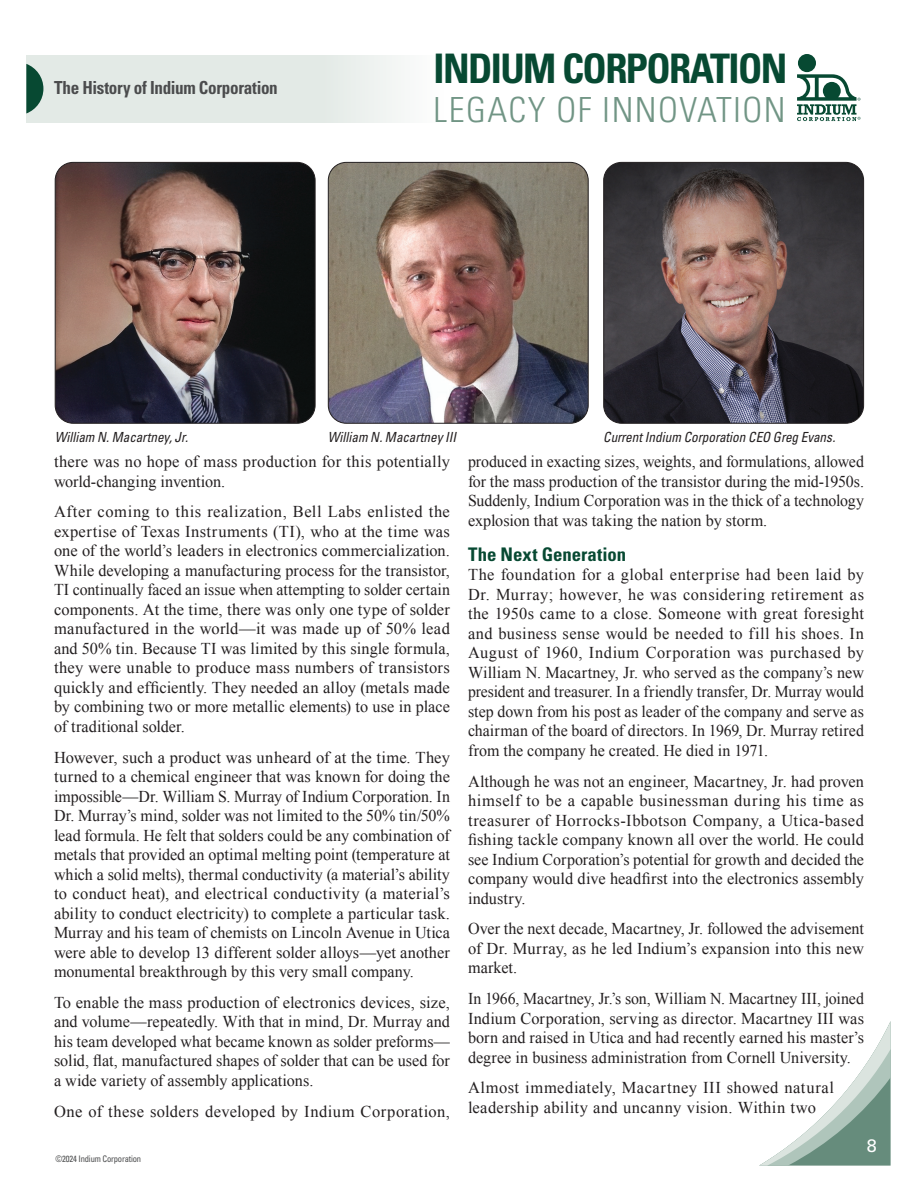
<style>
.page{position:relative;width:918px;height:1188px;background:#fff}
.page>*{position:absolute;margin:0;border:0;box-sizing:border-box;transform-origin:0 0}
.t1{font:700 condensed 40.65px "Univers LT Std";letter-spacing:-.04em;color:#074932}
.t2{font:300 condensed 34.65px "Univers LT Std";letter-spacing:.04em;color:#719585}
.t3{font:700 condensed 18.75px "Univers LT Std";color:#074932}
.t4{font:700 condensed 18px "Univers LT Std";letter-spacing:-.02em;color:#4b4c4d;scale:.95 1}
.t5{font:18px "Univers LT Std";color:#fff}
.t6{font:16.5px/19.5px "Times New Roman";letter-spacing:.01em;color:#231f20;text-align:justify}
.t7{font:16.5px/19.5px "Times New Roman";letter-spacing:.01em;color:#231f20;text-align:justify;scale:.96 1}
.t8{font:italic condensed 13.95px "Univers LT Std";color:#231f20;scale:.95 1}
.t9{font:condensed 9px "Univers LT Std";letter-spacing:-.02em;color:#4b4c4d;scale:.95 1}
</style>
<div class="page">
<svg style="left:759px;top:1021px;width:132px;height:145px"></svg>
<div style="left:26px;top:55px;width:418px;height:67px;background:linear-gradient(to right,#dde6e1,#f0f4f2)"></div>
<svg style="left:26px;top:64px;width:17px;height:50px"></svg>
<svg style="left:797px;top:74px;width:64px;height:47px"></svg>
<div style="left:798px;top:54px;width:18px;height:18px;background:#074932;border-radius:50%"></div>
<img style="left:55px;top:162px;width:260px;height:261px">
<div style="left:55px;top:162px;width:260px;height:262px;border:1px solid #231f20;border-radius:18px"></div>
<img style="left:328px;top:162px;width:259px;height:260px">
<div style="left:328px;top:162px;width:261px;height:262px;border:1px solid #231f20;border-radius:18px"></div>
<img style="left:605px;top:162px;width:259px;height:260px">
<div style="left:603px;top:162px;width:261px;height:262px;border:1px solid #231f20;border-radius:18px"></div>
<p class="t4" style="left:54px;top:77px;width:237px">The History of Indium Corporation</p>
<h1 class="t1" style="left:434px;top:44px;width:355px">INDIUM CORPORATION</h1>
<h2 class="t2" style="left:434px;top:89px;width:354px">LEGACY OF INNOVATION</h2>
<p class="t8" style="left:55px;top:429px;width:142px">William N. Macartney, Jr.</p>
<p class="t8" style="left:328px;top:429px;width:137px">William N. Macartney III</p>
<p class="t8" style="left:603px;top:429px;width:246px">Current Indium Corporation CEO Greg Evans.</p>
<p class="t6" style="left:54px;top:452px;width:398px">there was no hope of mass production for this potentially world-changing invention.</p>
<p class="t6" style="left:54px;top:502px;width:398px">After coming to this realization, Bell Labs enlisted the expertise of Texas Instruments (TI), who at the time was one of the world’s leaders in electronics commercialization.<br>While developing a manufacturing process for the transistor, TI continually faced an issue when attempting to solder certain components. At the time, there was only one type of solder manufactured in the world—it was made up of 50% lead and 50% tin. Because TI was limited by this single formula, they were unable to produce mass numbers of transistors quickly and efficiently. They needed an alloy (metals made by combining two or more metallic elements) to use in place of traditional solder.</p>
<p class="t6" style="left:54px;top:747px;width:398px">However, such a product was unheard of at the time. They turned to a chemical engineer that was known for doing the impossible—Dr. William S. Murray of Indium Corporation. In Dr. Murray’s mind, solder was not limited to the 50% tin/50% lead formula. He felt that solders could be any combination of metals that provided an optimal melting point (temperature at which a solid melts), thermal conductivity (a material’s ability to conduct heat), and electrical conductivity (a material’s ability to conduct electricity) to complete a particular task.<br>Murray and his team of chemists on Lincoln Avenue in Utica were able to develop 13 different solder alloys—yet another monumental breakthrough by this very small company.</p>
<p class="t6" style="left:54px;top:992px;width:398px">To enable the mass production of electronics devices, size, and volume—repeatedly. With that in mind, Dr. Murray and his team developed what became known as solder preforms— solid, flat, manufactured shapes of solder that can be used for a wide variety of assembly applications.</p>
<p class="t6" style="left:54px;top:1101px;width:397px">One of these solders developed by Indium Corporation,</p>
<p class="t9" style="left:56px;top:1153px;width:92px">©2024 Indium Corporation</p>
<p class="t7" style="left:468px;top:452px;width:414px">produced in exacting sizes, weights, and formulations, allowed for the mass production of the transistor during the mid-1950s.<br>Suddenly, Indium Corporation was in the thick of a technology explosion that was taking the nation by storm.</p>
<p class="t3" style="left:468px;top:543px;width:160px">The Next Generation</p>
<p class="t6" style="left:468px;top:565px;width:398px">The foundation for a global enterprise had been laid by Dr. Murray; however, he was considering retirement as the 1950s came to a close. Someone with great foresight and business sense would be needed to fill his shoes. In August of 1960, Indium Corporation was purchased by William N. Macartney, Jr. who served as the company’s new president and treasurer. In a friendly transfer, Dr. Murray would step down from his post as leader of the company and serve as chairman of the board of directors. In 1969, Dr. Murray retired from the company he created. He died in 1971.</p>
<p class="t6" style="left:468px;top:771px;width:398px">Although he was not an engineer, Macartney, Jr. had proven himself to be a capable businessman during his time as treasurer of Horrocks-Ibbotson Company, a Utica-based fishing tackle company known all over the world. He could see Indium Corporation’s potential for growth and decided the company would dive headfirst into the electronics assembly industry.</p>
<p class="t6" style="left:468px;top:919px;width:398px">Over the next decade, Macartney, Jr. followed the advisement of Dr. Murray, as he led Indium’s expansion into this new market.</p>
<p class="t7" style="left:468px;top:989px;width:414px">In 1966, Macartney, Jr.’s son, William N. Macartney III, joined Indium Corporation, serving as director. Macartney III was born and raised in Utica and had recently earned his master’s degree in business administration from Cornell University.</p>
<p class="t6" style="left:468px;top:1078px;width:367px">Almost immediately, Macartney III showed natural leadership ability and uncanny vision. Within two</p>
<p class="t5" style="left:867px;top:1135px;width:12px">8</p>
</div>
